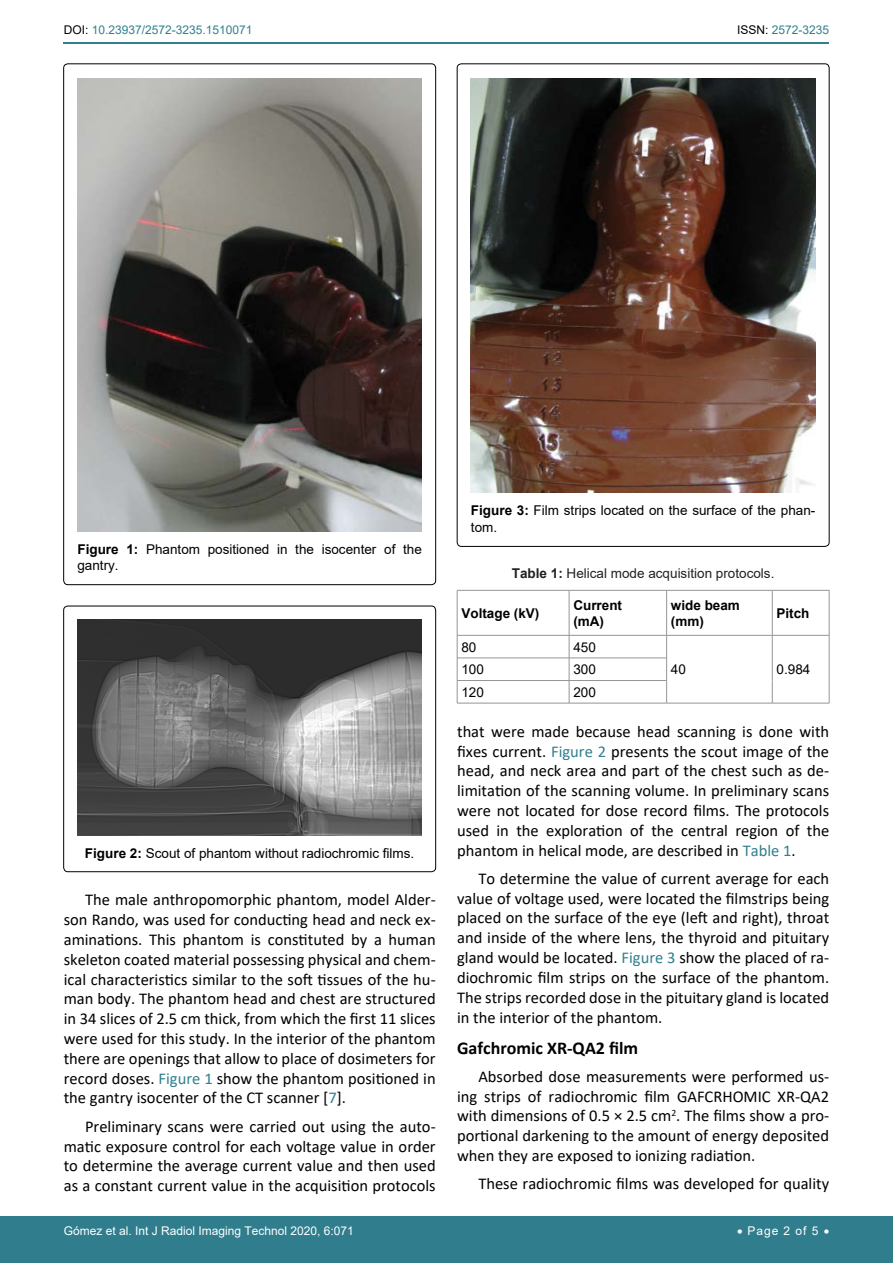
<style>
.page{position:relative;width:893px;height:1263px;background:#fff}
.page>*{position:absolute;margin:0;border:0;box-sizing:border-box;transform-origin:0 0}
.t1{font:700 18px "Calibri";color:#000}
.t2{font:16.5px/19.8px "Calibri";color:#000;text-align:justify}
.t3{font:13.5px/16.2px "Arial";color:#000}
.t4{font:13.5px "Arial";color:#212121}
.t5{font:700 13.5px/16.2px "Arial";color:#000}
.t6{font:12px "Arial";color:#fff}
.t7{font:12px "Arial";color:#30808d}
.s1{color:#000}
.s2{font-weight:700}
.s3{color:#30808d}
</style>
<div class="page">
<hr style="left:64px;top:42px;width:765px;height:1px;background:#30808d">
<div style="left:0;top:1217px;width:893px;height:46px;background:#307d8d"></div>
<img style="left:77px;top:78px;width:345px;height:453px">
<div style="left:64px;top:606px;width:372px;height:266px;border:1px solid #000;border-radius:4px"></div>
<img style="left:77px;top:620px;width:345px;height:215px">
<img style="left:471px;top:79px;width:344px;height:414px">
<hr style="left:457px;top:590px;width:112px;height:1px;background:#939598">
<hr style="left:457px;top:590px;width:1px;height:45px;background:#939598">
<hr style="left:569px;top:590px;width:98px;height:1px;background:#939598">
<hr style="left:569px;top:590px;width:1px;height:45px;background:#939598">
<hr style="left:667px;top:590px;width:105px;height:1px;background:#939598">
<hr style="left:666px;top:590px;width:1px;height:45px;background:#939598">
<hr style="left:772px;top:590px;width:57px;height:1px;background:#939598">
<hr style="left:772px;top:590px;width:1px;height:45px;background:#939598">
<hr style="left:829px;top:590px;width:1px;height:45px;background:#939598">
<hr style="left:457px;top:635px;width:112px;height:1px;background:#939598">
<hr style="left:569px;top:635px;width:98px;height:1px;background:#939598">
<hr style="left:667px;top:635px;width:105px;height:1px;background:#939598">
<hr style="left:772px;top:635px;width:57px;height:1px;background:#939598">
<hr style="left:457px;top:658px;width:112px;height:1px;background:#939598">
<hr style="left:569px;top:658px;width:98px;height:1px;background:#939598">
<hr style="left:457px;top:680px;width:112px;height:1px;background:#939598">
<svg style="left:457px;top:635px;width:1px;height:68px"></svg>
<hr style="left:569px;top:680px;width:98px;height:1px;background:#939598">
<svg style="left:569px;top:635px;width:1px;height:68px"></svg>
<svg style="left:666px;top:635px;width:1px;height:68px"></svg>
<svg style="left:772px;top:635px;width:1px;height:68px"></svg>
<svg style="left:829px;top:635px;width:1px;height:68px"></svg>
<hr style="left:457px;top:703px;width:112px;height:1px;background:#939598">
<hr style="left:569px;top:703px;width:98px;height:1px;background:#939598">
<hr style="left:667px;top:703px;width:105px;height:1px;background:#939598">
<hr style="left:772px;top:703px;width:57px;height:1px;background:#939598">
<p class="t7" style="left:64px;top:22px;width:190px"><span class="s1">DOI:</span> 10.23937/2572-3235.1510071</p>
<p class="t7" style="left:737px;top:22px;width:94px"><span class="s1">ISSN:</span> 2572-3235</p>
<p class="t3" style="left:77px;top:541px;width:346px"><span class="s2">Figure 1:</span> Phantom positioned in the isocenter of the gantry.</p>
<p class="t3" style="left:85px;top:845px;width:331px"><span class="s2">Figure 2:</span> Scout of phantom without radiochromic films.</p>
<p class="t2" style="left:64px;top:889px;width:373px;text-indent:21px">The male anthropomorphic phantom, model Alder&shy;son Rando, was used for conducting head and neck ex&shy;aminations. This phantom is constituted by a human skeleton coated material possessing physical and chem&shy;ical characteristics similar to the soft tissues of the hu&shy;man body. The phantom head and chest are structured in 34 slices of 2.5 cm thick, from which the first 11 slices were used for this study. In the interior of the phantom there are openings that allow to place of dosimeters for record doses. <span class="s3">Figure 1</span> show the phantom positioned in the gantry isocenter of the CT scanner [<span class="s3">7</span>].</p>
<p class="t2" style="left:64px;top:1116px;width:373px;text-indent:21px">Preliminary scans were carried out using the auto&shy;matic exposure control for each voltage value in order to determine the average current value and then used as a constant current value in the acquisition protocols</p>
<p class="t3" style="left:471px;top:502px;width:346px"><span class="s2">Figure 3:</span> Film strips located on the surface of the phan&shy;tom.</p>
<p class="t4" style="left:512px;top:563px;width:264px"><span class="s2">Table 1:</span> Helical mode acquisition protocols.</p>
<p class="t5" style="left:461px;top:605px;width:80px">Voltage (kV)</p>
<p class="t5" style="left:573px;top:597px;width:50px">Current (mA)</p>
<p class="t5" style="left:671px;top:597px;width:71px">wide beam (mm)</p>
<p class="t5" style="left:776px;top:605px;width:35px">Pitch</p>
<p class="t3" style="left:461px;top:639px;width:17px">80</p>
<p class="t3" style="left:573px;top:639px;width:24px">450</p>
<p class="t3" style="left:461px;top:661px;width:24px">100</p>
<p class="t3" style="left:573px;top:661px;width:24px">300</p>
<p class="t3" style="left:671px;top:661px;width:17px">40</p>
<p class="t3" style="left:776px;top:661px;width:35px">0.984</p>
<p class="t3" style="left:461px;top:684px;width:24px">120</p>
<p class="t3" style="left:573px;top:684px;width:24px">200</p>
<p class="t2" style="left:457px;top:721px;width:374px">that were made because head scanning is done with fixes current. <span class="s3">Figure 2</span> presents the scout image of the head, and neck area and part of the chest such as de&shy;limitation of the scanning volume. In preliminary scans were not located for dose record films. The protocols used in the exploration of the central region of the phantom in helical mode, are described in <span class="s3">Table 1</span>.</p>
<p class="t2" style="left:457px;top:868px;width:374px;text-indent:21px">To determine the value of current average for each value of voltage used, were located the filmstrips being placed on the surface of the eye (left and right), throat and inside of the where lens, the thyroid and pituitary gland would be located. <span class="s3">Figure 3</span> show the placed of ra&shy;diochromic film strips on the surface of the phantom.<br>The strips recorded dose in the pituitary gland is located in the interior of the phantom.</p>
<p class="t1" style="left:457px;top:1035px;width:183px">Gafchromic XR-QA2 film</p>
<p class="t2" style="left:457px;top:1066px;width:374px;text-indent:21px">Absorbed dose measurements were performed us&shy;ing strips of radiochromic film GAFCRHOMIC XR-QA2 with dimensions of 0.5 × 2.5 cm<sup>2</sup>. The films show a pro&shy;portional darkening to the amount of energy deposited when they are exposed to ionizing radiation.</p>
<p class="t2" style="left:478px;top:1173px;width:352px">These radiochromic films was developed for quality</p>
<p class="t6" style="left:64px;top:1223px;width:292px">Gómez et al. Int J Radiol Imaging Technol 2020, 6:071</p>
<p class="t6" style="left:737px;top:1223px;width:94px">• Page 2 of 5 •</p>
</div>
